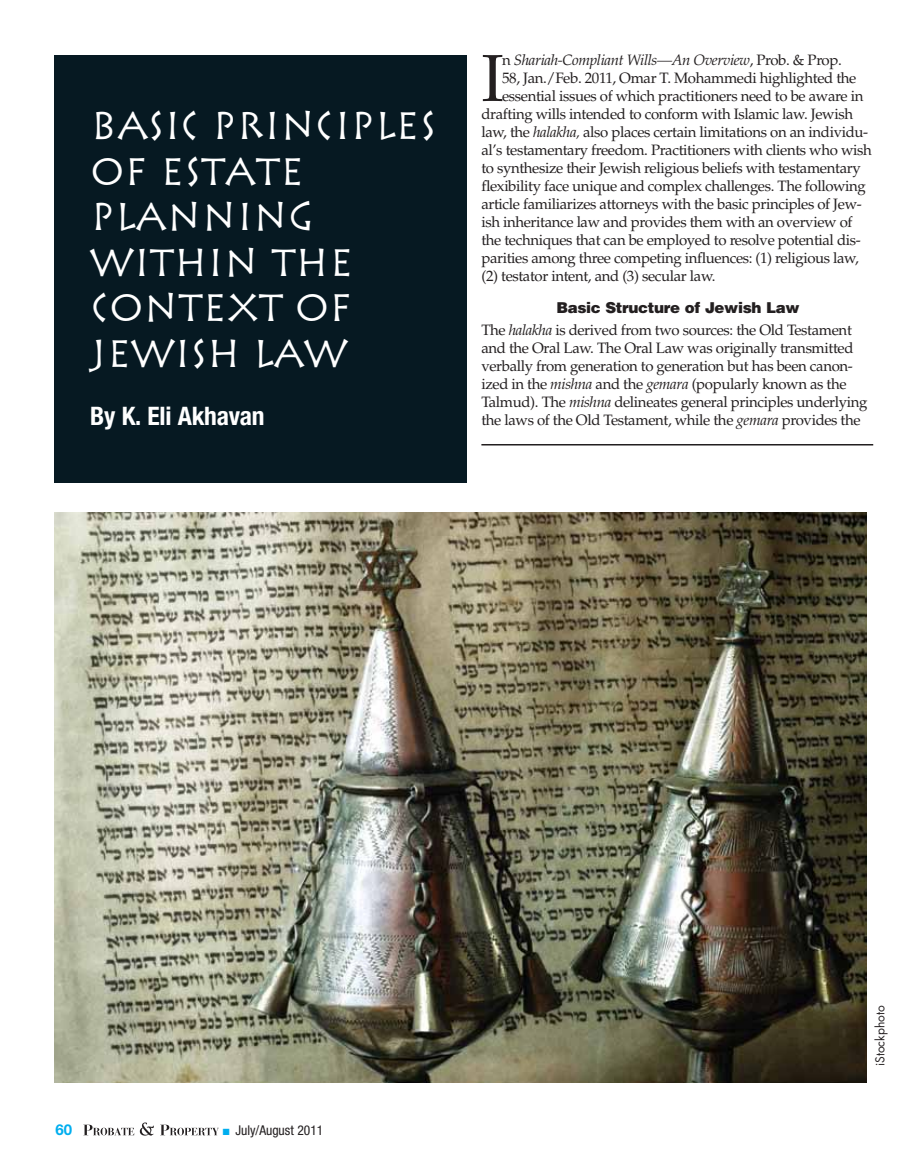
<style>
.page{position:relative;width:905px;height:1175px;background:#fff}
.page>*{position:absolute;margin:0;border:0;box-sizing:border-box;transform-origin:0 0}
.t1{font:66.45px "Palatino LT Std";color:#231f20}
.t2{font:37.95px/45.6px "Rusticana LT Std";letter-spacing:-.02em;color:#fff}
.t3{font:700 condensed 25.5px "Helvetica Neue LT Std";letter-spacing:-.01em;color:#fff}
.t4{font:15px/18px "Palatino LT Std";letter-spacing:-.025em;color:#231f20}
.t5{font:italic 15px "Palatino LT Std";letter-spacing:-.025em;color:#231f20}
.t6{font:900 15px "Helvetica LT Std";letter-spacing:-.025em;color:#231f20}
.t7{font:700 15px "Helvetica Neue LT Std";color:#00aeef}
.t8{font:condensed 13.5px "Helvetica Neue LT Std";color:#231f20}
.t9{font:12px "Futura Std";color:#231f20}
.s1{font-style:normal}
.s2{font-style:italic}
.s3{color:#00aeef}
</style>
<div class="page">
<svg style="left:83px;top:1122px;width:136px;height:13px"></svg>
<div style="left:54px;top:55px;width:412px;height:428px;background:#061922"></div>
<hr style="left:481px;top:444px;width:392px;height:1px;background:#231f20">
<img style="left:54px;top:512px;width:812px;height:570px">
<h2 class="t2" style="left:90px;top:103px;width:348px">BASIC PRINCIPLES<br>OF ESTATE<br>PLANNING<br>WITHIN THE<br>CONTEXT OF<br>JEWISH LAW</h2>
<h3 class="t3" style="left:90px;top:401px;width:176px">By K. Eli Akhavan</h3>
<h1 class="t1" style="left:481px;top:39px;width:24px">I</h1>
<p class="t5" style="left:502px;top:51px;width:341px"><span class="s1">n</span> Shariah-Compliant Wills—An Overview<span class="s1">, Prob. &amp; Prop.</span></p>
<p class="t4" style="left:502px;top:69px;width:356px">58, Jan./Feb. 2011, Omar T. Mohammedi highlighted the</p>
<p class="t4" style="left:502px;top:87px;width:363px">essential issues of which practitioners need to be aware in</p>
<p class="t4" style="left:481px;top:105px;width:373px">drafting wills intended to conform with Islamic law. Jewish</p>
<p class="t4" style="left:481px;top:123px;width:388px">law, the <span class="s2">halakha,</span> also places certain limitations on an individu-</p>
<p class="t4" style="left:481px;top:141px;width:392px">al’s testamentary freedom. Practitioners with clients who wish</p>
<p class="t4" style="left:481px;top:159px;width:381px">to synthesize their Jewish religious beliefs with testamentary</p>
<p class="t4" style="left:481px;top:177px;width:386px">flexibility face unique and complex challenges. The following</p>
<p class="t4" style="left:481px;top:195px;width:382px">article familiarizes attorneys with the basic principles of Jew-</p>
<p class="t4" style="left:481px;top:213px;width:372px">ish inheritance law and provides them with an overview of</p>
<p class="t4" style="left:481px;top:231px;width:381px">the techniques that can be employed to resolve potential dis-</p>
<p class="t4" style="left:481px;top:249px;width:379px">parities among three competing influences: (1) religious law,</p>
<p class="t4" style="left:481px;top:267px;width:236px">(2) testator intent, and (3) secular law.</p>
<p class="t6" style="left:556px;top:297px;width:245px">Basic Structure of Jewish Law</p>
<p class="t4" style="left:481px;top:321px;width:387px">The <span class="s2">halakha</span> is derived from two sources: the Old Testament and the Oral Law. The Oral Law was originally transmitted verbally from generation to generation but has been canon&shy;ized in the <span class="s2">mishna</span> and the <span class="s2">gemara</span> (popularly known as the Talmud). The <span class="s2">mishna</span> delineates general principles underlying the laws of the Old Testament, while the <span class="s2">gemara</span> provides the</p>
<p class="t7" style="left:56px;top:1120px;width:18px">60</p>
<p class="t8" style="left:223px;top:1122px;width:102px"><span class="s3">■</span> July/August 2011</p>
<p class="t9" style="left:872px;top:1066px;width:62px;rotate:-90deg">iStockphoto</p>
</div>
